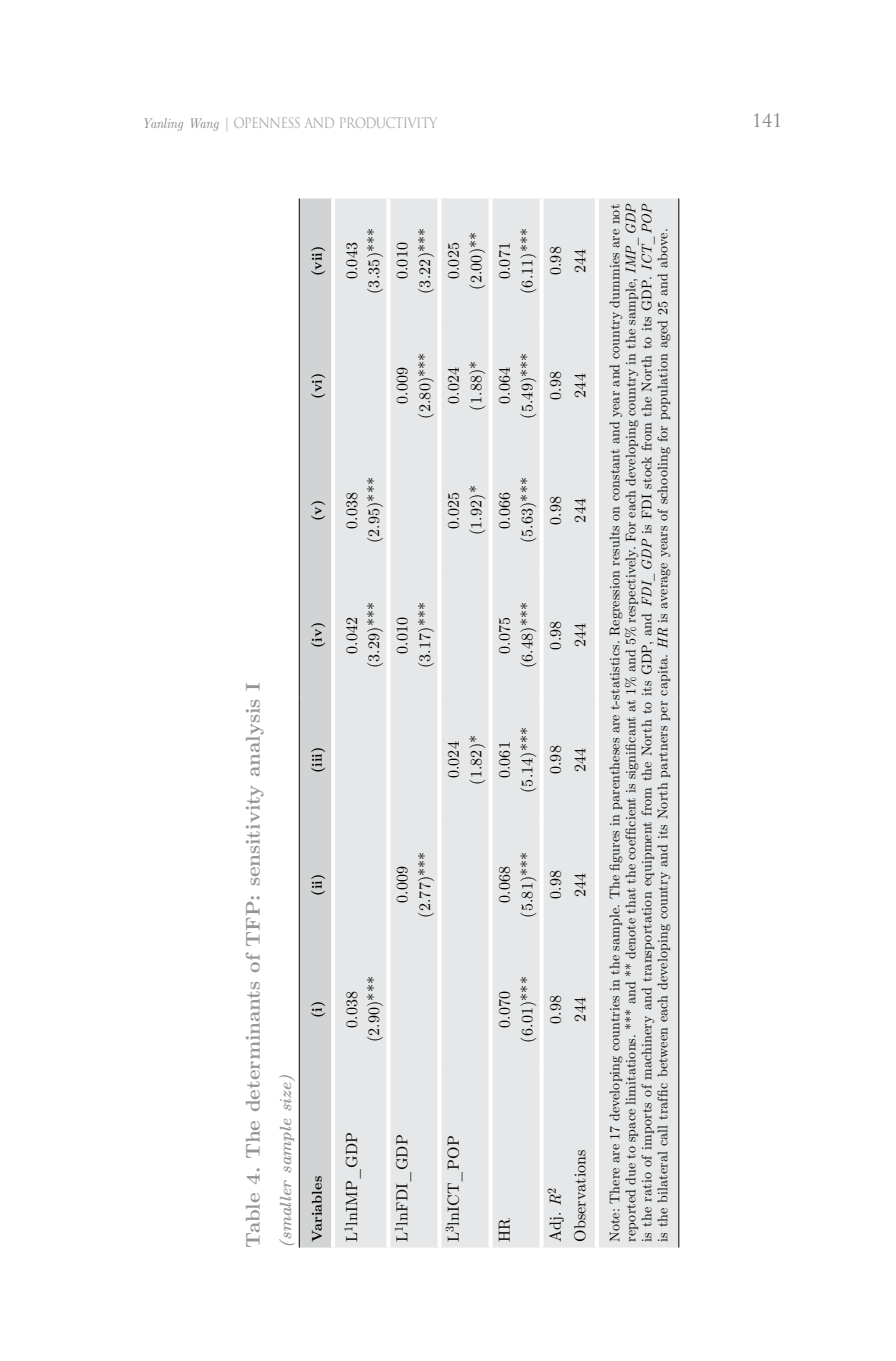
<style>
.page{position:relative;width:896px;height:1361px;background:#fff}
.page>*{position:absolute;margin:0;border:0;box-sizing:border-box;transform-origin:0 0}
.t1{font:700 20px "CMU Serif";color:#939598}
.t2{font:18px "Trajan Pro";color:#808285}
.t3{font:16px "CMU Serif";letter-spacing:.01em;color:#000}
.t4{font:italic 700 16px "CMU Serif";color:#939598}
.t5{font:14px/16px "CMU Serif";letter-spacing:.01em;color:#000;text-align:justify}
.t6{font:700 14px "CMU Serif";color:#000}
.t7{font:14px "Trajan Pro";letter-spacing:-.06em;color:#a7a9ac;scale:.9 1}
.s1{font-family:"CMU Serif";font-style:italic;color:#808285}
.s2{font-style:italic}
</style>
<div class="page">
<div style="left:300px;top:198px;width:31px;height:1049px;background:#d1d3d4"></div>
<div style="left:335px;top:198px;width:343px;height:1049px;background:#e6e7e8"></div>
<svg style="left:386px;top:1071px;width:4px;height:176px"></svg>
<svg style="left:386px;top:947px;width:4px;height:124px"></svg>
<svg style="left:386px;top:822px;width:4px;height:125px"></svg>
<svg style="left:386px;top:697px;width:4px;height:125px"></svg>
<svg style="left:386px;top:573px;width:4px;height:124px"></svg>
<svg style="left:386px;top:448px;width:4px;height:125px"></svg>
<svg style="left:386px;top:323px;width:4px;height:125px"></svg>
<svg style="left:386px;top:198px;width:4px;height:125px"></svg>
<svg style="left:539px;top:1071px;width:4px;height:176px"></svg>
<svg style="left:539px;top:947px;width:4px;height:124px"></svg>
<svg style="left:539px;top:822px;width:4px;height:125px"></svg>
<svg style="left:539px;top:697px;width:4px;height:125px"></svg>
<svg style="left:539px;top:573px;width:4px;height:124px"></svg>
<svg style="left:539px;top:448px;width:4px;height:125px"></svg>
<svg style="left:539px;top:323px;width:4px;height:125px"></svg>
<svg style="left:539px;top:198px;width:4px;height:125px"></svg>
<svg style="left:437px;top:1071px;width:4px;height:176px"></svg>
<svg style="left:437px;top:947px;width:4px;height:124px"></svg>
<svg style="left:437px;top:822px;width:4px;height:125px"></svg>
<svg style="left:437px;top:697px;width:4px;height:125px"></svg>
<svg style="left:437px;top:573px;width:4px;height:124px"></svg>
<svg style="left:437px;top:448px;width:4px;height:125px"></svg>
<svg style="left:437px;top:323px;width:4px;height:125px"></svg>
<svg style="left:437px;top:198px;width:4px;height:125px"></svg>
<svg style="left:488px;top:1071px;width:4px;height:176px"></svg>
<svg style="left:488px;top:947px;width:4px;height:124px"></svg>
<svg style="left:488px;top:822px;width:4px;height:125px"></svg>
<svg style="left:488px;top:697px;width:4px;height:125px"></svg>
<svg style="left:488px;top:573px;width:4px;height:124px"></svg>
<svg style="left:488px;top:448px;width:4px;height:125px"></svg>
<svg style="left:488px;top:323px;width:4px;height:125px"></svg>
<svg style="left:488px;top:198px;width:4px;height:125px"></svg>
<hr style="left:595px;top:1071px;width:4px;height:176px;background:#fff">
<hr style="left:595px;top:947px;width:4px;height:124px;background:#fff">
<hr style="left:595px;top:822px;width:4px;height:125px;background:#fff">
<hr style="left:595px;top:697px;width:4px;height:125px;background:#fff">
<hr style="left:595px;top:573px;width:4px;height:124px;background:#fff">
<hr style="left:595px;top:448px;width:4px;height:125px;background:#fff">
<hr style="left:595px;top:323px;width:4px;height:125px;background:#fff">
<hr style="left:595px;top:198px;width:4px;height:125px;background:#fff">
<hr style="left:678px;top:1071px;width:1px;height:176px;background:#000">
<hr style="left:678px;top:947px;width:1px;height:124px;background:#000">
<hr style="left:678px;top:822px;width:1px;height:125px;background:#000">
<hr style="left:678px;top:697px;width:1px;height:125px;background:#000">
<hr style="left:678px;top:573px;width:1px;height:124px;background:#000">
<hr style="left:678px;top:448px;width:1px;height:125px;background:#000">
<hr style="left:678px;top:323px;width:1px;height:125px;background:#000">
<hr style="left:678px;top:198px;width:1px;height:125px;background:#000">
<hr style="left:299px;top:1071px;width:1px;height:176px;background:#000">
<hr style="left:299px;top:947px;width:1px;height:124px;background:#000">
<hr style="left:299px;top:822px;width:1px;height:125px;background:#000">
<hr style="left:299px;top:697px;width:1px;height:125px;background:#000">
<hr style="left:299px;top:573px;width:1px;height:124px;background:#000">
<hr style="left:299px;top:448px;width:1px;height:125px;background:#000">
<hr style="left:299px;top:323px;width:1px;height:125px;background:#000">
<hr style="left:299px;top:198px;width:1px;height:125px;background:#000">
<p class="t7" style="left:142px;top:114px;width:330px"><span class="s1">Yanling Wang</span> | OPENNESS AND PRODUCTIVITY</p>
<p class="t2" style="left:752px;top:109px;width:32px">141</p>
<p class="t6" style="left:306px;top:276px;width:32px;rotate:-90deg">(vii)</p>
<p class="t3" style="left:340px;top:279px;width:39px;rotate:-90deg">0.043</p>
<p class="t3" style="left:362px;top:294px;width:68px;rotate:-90deg">(3.35)***</p>
<p class="t3" style="left:390px;top:279px;width:39px;rotate:-90deg">0.010</p>
<p class="t3" style="left:413px;top:294px;width:68px;rotate:-90deg">(3.22)***</p>
<p class="t3" style="left:441px;top:279px;width:39px;rotate:-90deg">0.025</p>
<p class="t3" style="left:464px;top:290px;width:59px;rotate:-90deg">(2.00)**</p>
<p class="t3" style="left:492px;top:279px;width:39px;rotate:-90deg">0.071</p>
<p class="t3" style="left:515px;top:294px;width:68px;rotate:-90deg">(6.11)***</p>
<p class="t3" style="left:543px;top:275px;width:30px;rotate:-90deg">0.98</p>
<p class="t3" style="left:568px;top:273px;width:26px;rotate:-90deg">244</p>
<p class="t6" style="left:306px;top:398px;width:27px;rotate:-90deg">(vi)</p>
<p class="t3" style="left:390px;top:404px;width:39px;rotate:-90deg">0.009</p>
<p class="t3" style="left:413px;top:419px;width:68px;rotate:-90deg">(2.80)***</p>
<p class="t3" style="left:441px;top:404px;width:39px;rotate:-90deg">0.024</p>
<p class="t3" style="left:464px;top:410px;width:51px;rotate:-90deg">(1.88)*</p>
<p class="t3" style="left:492px;top:404px;width:39px;rotate:-90deg">0.064</p>
<p class="t3" style="left:515px;top:419px;width:68px;rotate:-90deg">(5.49)***</p>
<p class="t3" style="left:543px;top:400px;width:30px;rotate:-90deg">0.98</p>
<p class="t3" style="left:568px;top:398px;width:26px;rotate:-90deg">244</p>
<p class="t6" style="left:306px;top:521px;width:23px;rotate:-90deg">(v)</p>
<p class="t3" style="left:340px;top:529px;width:39px;rotate:-90deg">0.038</p>
<p class="t3" style="left:362px;top:543px;width:68px;rotate:-90deg">(2.95)***</p>
<p class="t3" style="left:441px;top:529px;width:39px;rotate:-90deg">0.025</p>
<p class="t3" style="left:464px;top:535px;width:51px;rotate:-90deg">(1.92)*</p>
<p class="t3" style="left:492px;top:529px;width:39px;rotate:-90deg">0.066</p>
<p class="t3" style="left:515px;top:543px;width:68px;rotate:-90deg">(5.63)***</p>
<p class="t3" style="left:543px;top:525px;width:30px;rotate:-90deg">0.98</p>
<p class="t3" style="left:568px;top:522px;width:26px;rotate:-90deg">244</p>
<h1 class="t1" style="left:237px;top:1247px;width:565px;rotate:-90deg">Table 4. The determinants of TFP: sensitivity analysis I</h1>
<p class="t4" style="left:273px;top:1247px;width:174px;rotate:-90deg">(smaller sample size)</p>
<p class="t6" style="left:306px;top:648px;width:27px;rotate:-90deg">(iv)</p>
<p class="t6" style="left:306px;top:773px;width:28px;rotate:-90deg">(iii)</p>
<p class="t6" style="left:306px;top:895px;width:23px;rotate:-90deg">(ii)</p>
<p class="t6" style="left:306px;top:1018px;width:19px;rotate:-90deg">(i)</p>
<p class="t6" style="left:306px;top:1242px;width:67px;rotate:-90deg">Variables</p>
<p class="t3" style="left:340px;top:654px;width:39px;rotate:-90deg">0.042</p>
<p class="t3" style="left:362px;top:668px;width:68px;rotate:-90deg">(3.29)***</p>
<p class="t3" style="left:390px;top:654px;width:39px;rotate:-90deg">0.010</p>
<p class="t3" style="left:413px;top:668px;width:68px;rotate:-90deg">(3.17)***</p>
<p class="t3" style="left:492px;top:654px;width:39px;rotate:-90deg">0.075</p>
<p class="t3" style="left:515px;top:668px;width:68px;rotate:-90deg">(6.48)***</p>
<p class="t3" style="left:543px;top:649px;width:30px;rotate:-90deg">0.98</p>
<p class="t3" style="left:568px;top:647px;width:26px;rotate:-90deg">244</p>
<p class="t3" style="left:441px;top:778px;width:39px;rotate:-90deg">0.024</p>
<p class="t3" style="left:464px;top:785px;width:51px;rotate:-90deg">(1.82)*</p>
<p class="t3" style="left:492px;top:778px;width:39px;rotate:-90deg">0.061</p>
<p class="t3" style="left:515px;top:793px;width:68px;rotate:-90deg">(5.14)***</p>
<p class="t3" style="left:543px;top:774px;width:30px;rotate:-90deg">0.98</p>
<p class="t3" style="left:568px;top:772px;width:26px;rotate:-90deg">244</p>
<p class="t3" style="left:390px;top:903px;width:39px;rotate:-90deg">0.009</p>
<p class="t3" style="left:413px;top:917px;width:68px;rotate:-90deg">(2.77)***</p>
<p class="t3" style="left:492px;top:903px;width:39px;rotate:-90deg">0.068</p>
<p class="t3" style="left:515px;top:918px;width:68px;rotate:-90deg">(5.81)***</p>
<p class="t3" style="left:543px;top:899px;width:30px;rotate:-90deg">0.98</p>
<p class="t3" style="left:568px;top:897px;width:26px;rotate:-90deg">244</p>
<p class="t3" style="left:340px;top:1028px;width:39px;rotate:-90deg">0.038</p>
<p class="t3" style="left:362px;top:1042px;width:68px;rotate:-90deg">(2.90)***</p>
<p class="t3" style="left:492px;top:1028px;width:39px;rotate:-90deg">0.070</p>
<p class="t3" style="left:515px;top:1042px;width:68px;rotate:-90deg">(6.01)***</p>
<p class="t3" style="left:543px;top:1024px;width:30px;rotate:-90deg">0.98</p>
<p class="t3" style="left:568px;top:1021px;width:26px;rotate:-90deg">244</p>
<p class="t3" style="left:340px;top:1242px;width:112px;rotate:-90deg">L<sup>1</sup>lnIMP_GDP</p>
<p class="t3" style="left:390px;top:1242px;width:109px;rotate:-90deg">L<sup>1</sup>lnFDI_GDP</p>
<p class="t3" style="left:441px;top:1242px;width:108px;rotate:-90deg">L<sup>3</sup>lnICT_POP</p>
<p class="t3" style="left:492px;top:1242px;width:25px;rotate:-90deg">HR</p>
<p class="t3" style="left:543px;top:1242px;width:55px;rotate:-90deg">Adj. <span class="s2">R</span><sup>2</sup></p>
<p class="t3" style="left:568px;top:1242px;width:94px;rotate:-90deg">Observations</p>
<p class="t5" style="left:606px;top:1242px;width:1040px;rotate:-90deg">Note: There are 17 developing countries in the sample. The figures in parentheses are t-statistics. Regression results on constant and year and country dummies are not reported due to space limitations. *** and ** denote that the coef ficient is significant at 1% and 5% respectively. For each developing country in the sample, <span class="s2">IMP_GDP </span>is the ratio of imports of machinery and transportation equipment from the North to its GDP, and <span class="s2">FDI_GDP</span> is FDI stock from the North to its GDP. <span class="s2">ICT_POP </span>is the bilateral call traf fic between each developing country and its North partners per capita. <span class="s2">HR</span> is average years of schooling for population aged 25 and above.</p>
</div>
